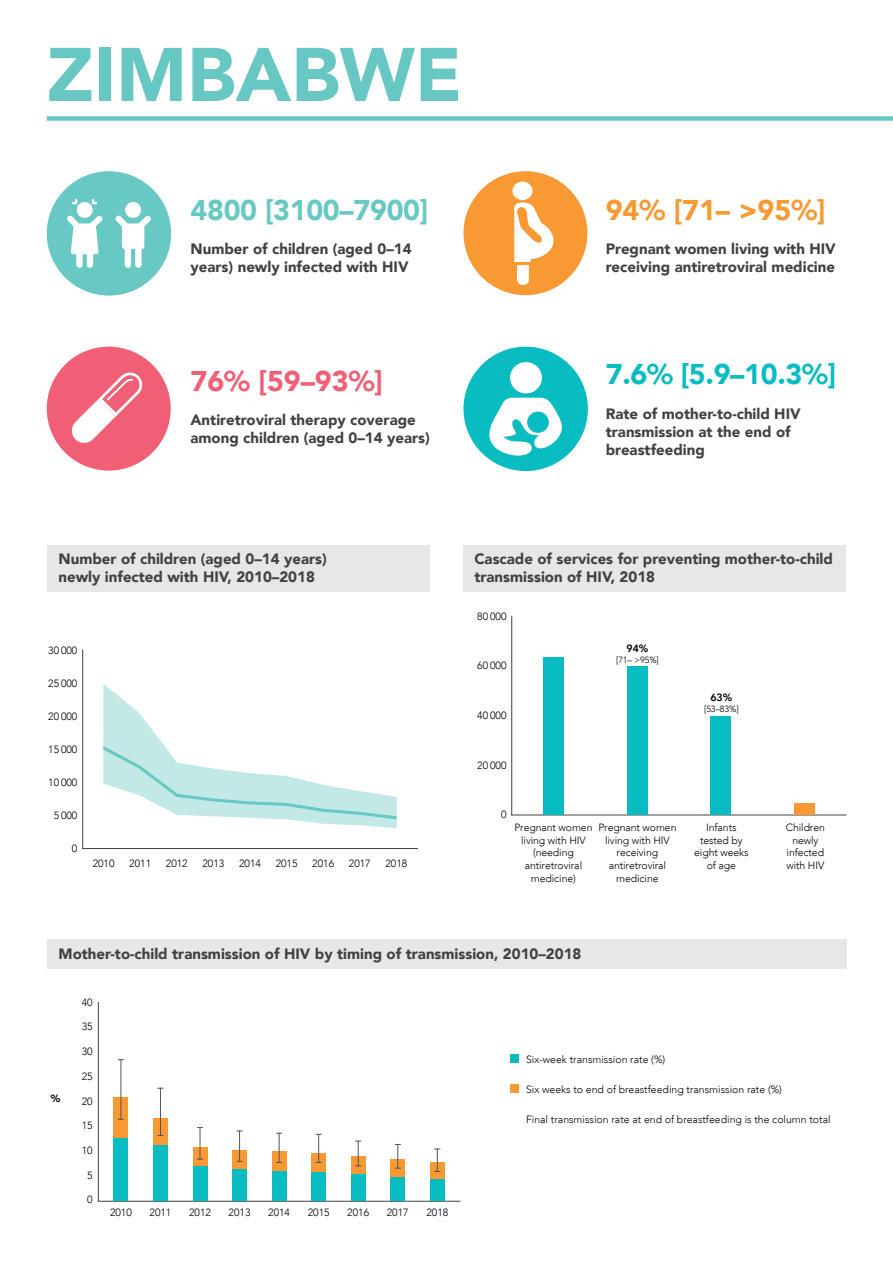
<style>
.page{position:relative;width:893px;height:1263px;background:#fff}
.page>*{position:absolute;margin:0;border:0;box-sizing:border-box;transform-origin:0 0}
.t1{font:900 75px "Avenir LT";color:#67c7c3}
.t2{font:900 28.5px "Avenir LT";color:#08bcc1}
.t3{font:900 28.5px "Avenir LT";letter-spacing:-.01em;color:#68c8c4}
.t4{font:900 28.5px "Avenir LT";color:#f89934}
.t5{font:900 28.5px "Avenir LT";color:#f15f75}
.t6{font:900 15px/18px "Avenir LT";color:#414042}
.t7{font:300 10.5px/12.6px "Avenir LT";color:#000;text-align:center}
.t8{font:800 10.5px "Avenir";color:#000}
.t9{font:900 10.5px "Avenir LT";color:#000}
.t10{font:300 9px "Avenir LT";letter-spacing:-.01em;color:#000}
</style>
<div class="page">
<div style="left:47px;top:545px;width:382px;height:47px;background:#e6e7e8"></div>
<div style="left:463px;top:545px;width:383px;height:47px;background:#e6e7e8"></div>
<div style="left:47px;top:939px;width:799px;height:29px;background:#e6e7e8"></div>
<div style="left:47px;top:116px;width:846px;height:5px;background:#67c7c3"></div>
<div style="left:463px;top:347px;width:125px;height:124px;background:#08bcc1;border-radius:50%"></div>
<div style="left:510px;top:362px;width:32px;height:31px;background:#fff;border-radius:50%"></div>
<svg style="left:489px;top:398px;width:73px;height:58px"></svg>
<div style="left:47px;top:171px;width:124px;height:125px;background:#68c8c4;border-radius:50%"></div>
<div style="left:463px;top:171px;width:124px;height:124px;background:#f89934;border-radius:50%"></div>
<div style="left:512px;top:182px;width:21px;height:18px;background:#fff;border-radius:50%"></div>
<svg style="left:514px;top:203px;width:40px;height:82px"></svg>
<div style="left:47px;top:347px;width:124px;height:124px;background:#f15f75;border-radius:50%"></div>
<svg style="left:71px;top:373px;width:72px;height:70px"></svg>
<svg style="left:115px;top:215px;width:36px;height:53px"></svg>
<div style="left:125px;top:202px;width:16px;height:16px;background:#fff;border-radius:50%"></div>
<svg style="left:67px;top:215px;width:36px;height:53px"></svg>
<div style="left:77px;top:202px;width:16px;height:16px;background:#fff;border-radius:50%"></div>
<svg style="left:72px;top:199px;width:5px;height:5px"></svg>
<svg style="left:92px;top:199px;width:5px;height:5px"></svg>
<hr style="left:83px;top:848px;width:334px;height:1px;background:#414042">
<hr style="left:82px;top:650px;width:1px;height:198px;background:#414042">
<div style="left:510px;top:1084px;width:9px;height:8px;background:#f89934"></div>
<div style="left:510px;top:1054px;width:9px;height:9px;background:#08bcc1"></div>
<hr style="left:512px;top:815px;width:334px;height:1px;background:#414042">
<hr style="left:511px;top:616px;width:1px;height:199px;background:#414042">
<div style="left:543px;top:657px;width:21px;height:158px;background:#08bcc1"></div>
<div style="left:627px;top:667px;width:20px;height:148px;background:#08bcc1"></div>
<div style="left:711px;top:716px;width:20px;height:99px;background:#08bcc1"></div>
<div style="left:794px;top:803px;width:20px;height:12px;background:#f89934"></div>
<hr style="left:98px;top:1201px;width:362px;height:1px;background:#414042">
<hr style="left:98px;top:1002px;width:1px;height:199px;background:#414042">
<div style="left:113px;top:1097px;width:15px;height:104px;background:#f89934"></div>
<div style="left:113px;top:1139px;width:15px;height:62px;background:#08bcc1"></div>
<hr style="left:121px;top:1060px;width:1px;height:59px;background:#525456">
<div style="left:153px;top:1118px;width:15px;height:83px;background:#f89934"></div>
<div style="left:153px;top:1145px;width:15px;height:56px;background:#08bcc1"></div>
<hr style="left:160px;top:1088px;width:1px;height:47px;background:#525456">
<svg style="left:193px;top:1148px;width:14px;height:53px"></svg>
<div style="left:193px;top:1167px;width:14px;height:34px;background:#08bcc1"></div>
<hr style="left:200px;top:1127px;width:1px;height:32px;background:#525456">
<div style="left:232px;top:1150px;width:15px;height:51px;background:#f89934"></div>
<div style="left:232px;top:1169px;width:15px;height:32px;background:#08bcc1"></div>
<hr style="left:239px;top:1131px;width:1px;height:30px;background:#525456">
<div style="left:272px;top:1151px;width:15px;height:50px;background:#f89934"></div>
<div style="left:272px;top:1171px;width:15px;height:30px;background:#08bcc1"></div>
<svg style="left:277px;top:1133px;width:5px;height:30px"></svg>
<div style="left:311px;top:1154px;width:15px;height:47px;background:#f89934"></div>
<div style="left:311px;top:1172px;width:15px;height:29px;background:#08bcc1"></div>
<svg style="left:316px;top:1134px;width:5px;height:29px"></svg>
<div style="left:351px;top:1157px;width:15px;height:44px;background:#f89934"></div>
<div style="left:351px;top:1175px;width:15px;height:26px;background:#08bcc1"></div>
<svg style="left:356px;top:1141px;width:5px;height:25px"></svg>
<div style="left:430px;top:1162px;width:15px;height:39px;background:#f89934"></div>
<div style="left:430px;top:1179px;width:15px;height:22px;background:#08bcc1"></div>
<svg style="left:435px;top:1148px;width:5px;height:24px"></svg>
<div style="left:390px;top:1159px;width:15px;height:42px;background:#f89934"></div>
<div style="left:390px;top:1177px;width:15px;height:24px;background:#08bcc1"></div>
<svg style="left:395px;top:1144px;width:5px;height:25px"></svg>
<svg style="left:102px;top:684px;width:295px;height:144px"></svg>
<h1 class="t1" style="left:47px;top:29px;width:417px">ZIMBABWE</h1>
<h2 class="t3" style="left:191px;top:193px;width:239px">4800 [3100–7900]</h2>
<h2 class="t4" style="left:606px;top:193px;width:221px">94% [71– &gt;95%]</h2>
<h3 class="t6" style="left:191px;top:240px;width:223px">Number of children (aged 0–14 years) newly infected with HIV</h3>
<h3 class="t6" style="left:606px;top:240px;width:231px">Pregnant women living with HIV receiving antiretroviral medicine</h3>
<h2 class="t5" style="left:191px;top:363px;width:194px">76% [59–93%]</h2>
<h2 class="t2" style="left:606px;top:357px;width:232px">7.6% [5.9–10.3%]</h2>
<h3 class="t6" style="left:191px;top:411px;width:241px">Antiretroviral therapy coverage among children (aged 0–14 years)</h3>
<h3 class="t6" style="left:606px;top:404px;width:196px">Rate of mother-to-child HIV transmission at the end of breastfeeding</h3>
<h3 class="t6" style="left:59px;top:550px;width:270px">Number of children (aged 0–14 years) newly infected with HIV, 2010–2018</h3>
<h3 class="t6" style="left:474px;top:550px;width:360px">Cascade of services for preventing mother-to-child transmission of HIV, 2018</h3>
<p class="t7" style="left:48px;top:644px;width:31px">30 000</p>
<p class="t7" style="left:48px;top:677px;width:31px">25 000</p>
<p class="t7" style="left:48px;top:710px;width:31px">20 000</p>
<p class="t7" style="left:48px;top:743px;width:31px">15 000</p>
<p class="t7" style="left:48px;top:776px;width:31px">10 000</p>
<p class="t7" style="left:54px;top:809px;width:25px">5 000</p>
<p class="t7" style="left:72px;top:842px;width:7px">0</p>
<p class="t7" style="left:93px;top:857px;width:23px">2010</p>
<p class="t7" style="left:129px;top:857px;width:23px">2011</p>
<p class="t7" style="left:166px;top:857px;width:23px">2012</p>
<p class="t7" style="left:202px;top:857px;width:23px">2013</p>
<p class="t7" style="left:239px;top:857px;width:23px">2014</p>
<p class="t7" style="left:276px;top:857px;width:23px">2015</p>
<p class="t7" style="left:312px;top:857px;width:23px">2016</p>
<p class="t7" style="left:349px;top:857px;width:23px">2017</p>
<p class="t7" style="left:385px;top:857px;width:23px">2018</p>
<p class="t7" style="left:477px;top:610px;width:31px">80 000</p>
<p class="t7" style="left:477px;top:659px;width:31px">60 000</p>
<p class="t7" style="left:477px;top:709px;width:31px">40 000</p>
<p class="t7" style="left:477px;top:759px;width:31px">20 000</p>
<p class="t8" style="left:627px;top:640px;width:23px">94%</p>
<p class="t10" style="left:616px;top:654px;width:44px">[71– &gt;95%]</p>
<p class="t7" style="left:501px;top:808px;width:7px">0</p>
<p class="t7" style="left:514px;top:821px;width:80px">Pregnant women living with HIV (needing antiretroviral medicine)</p>
<p class="t7" style="left:598px;top:821px;width:80px">Pregnant women living with HIV receiving antiretroviral medicine</p>
<p class="t8" style="left:710px;top:690px;width:23px">63%</p>
<p class="t10" style="left:704px;top:704px;width:36px">[53–83%]</p>
<p class="t7" style="left:694px;top:821px;width:56px">Infants tested by eight weeks of age</p>
<h3 class="t6" style="left:59px;top:944px;width:524px">Mother-to-child transmission of HIV by timing of transmission, 2010–2018</h3>
<p class="t7" style="left:82px;top:996px;width:12px">40</p>
<p class="t7" style="left:82px;top:1020px;width:12px">35</p>
<p class="t7" style="left:82px;top:1045px;width:12px">30</p>
<p class="t7" style="left:82px;top:1070px;width:12px">25</p>
<p class="t7" style="left:526px;top:1053px;width:141px">Six-week transmission rate (%)</p>
<p class="t7" style="left:786px;top:821px;width:41px">Children newly infected with HIV</p>
<p class="t9" style="left:51px;top:1092px;width:11px">%</p>
<p class="t7" style="left:82px;top:1095px;width:12px">20</p>
<p class="t7" style="left:82px;top:1119px;width:12px">15</p>
<p class="t7" style="left:82px;top:1144px;width:12px">10</p>
<p class="t7" style="left:87px;top:1169px;width:7px">5</p>
<p class="t7" style="left:87px;top:1193px;width:7px">0</p>
<p class="t7" style="left:110px;top:1206px;width:23px">2010</p>
<p class="t7" style="left:150px;top:1206px;width:23px">2011</p>
<p class="t7" style="left:189px;top:1206px;width:23px">2012</p>
<p class="t7" style="left:229px;top:1206px;width:23px">2013</p>
<p class="t7" style="left:268px;top:1206px;width:23px">2014</p>
<p class="t7" style="left:308px;top:1206px;width:23px">2015</p>
<p class="t7" style="left:347px;top:1206px;width:23px">2016</p>
<p class="t7" style="left:387px;top:1206px;width:23px">2017</p>
<p class="t7" style="left:426px;top:1206px;width:23px">2018</p>
<p class="t7" style="left:526px;top:1083px;width:258px">Six weeks to end of breastfeeding transmission rate (%)</p>
<p class="t7" style="left:526px;top:1113px;width:306px">Final transmission rate at end of breastfeeding is the column total</p>
</div>
